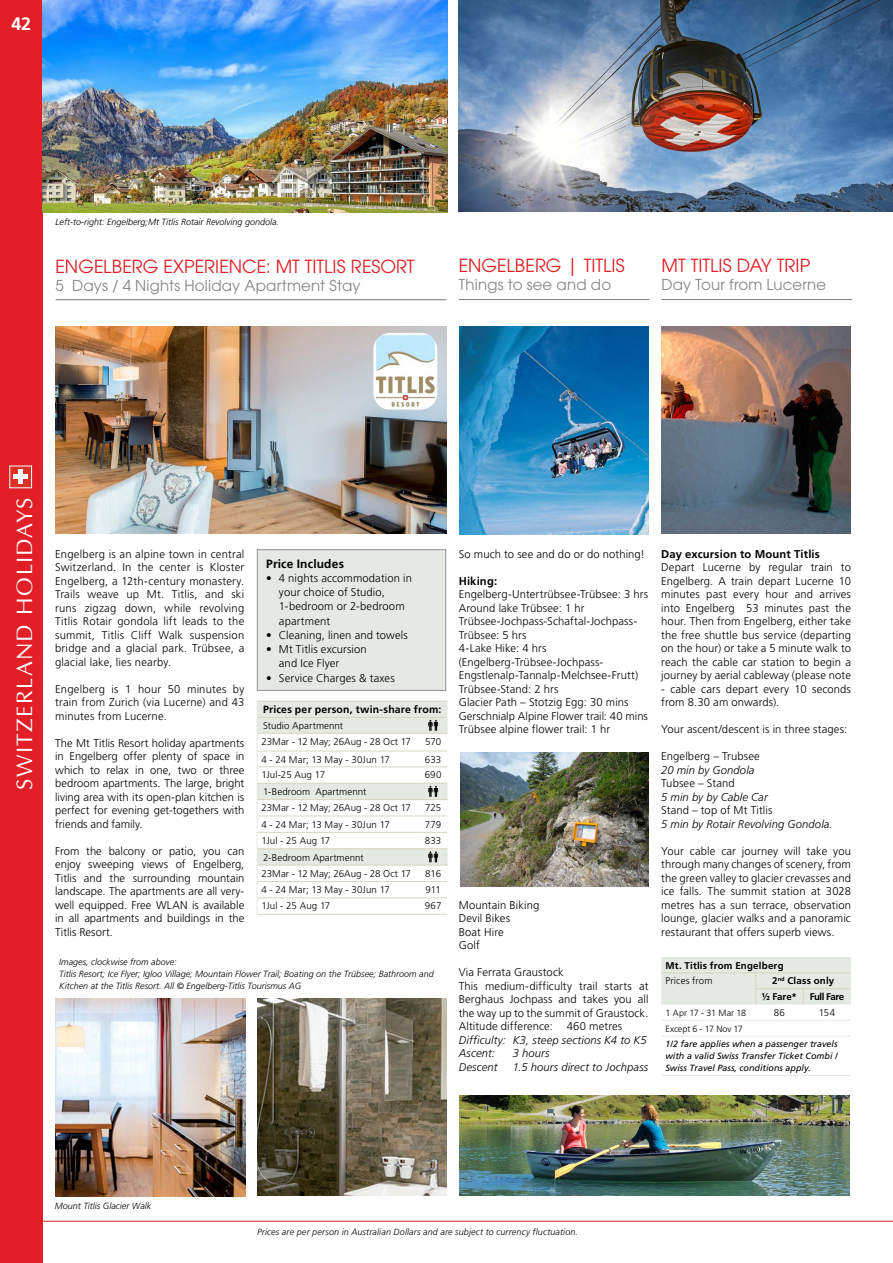
<style>
.page{position:relative;width:893px;height:1263px;background:#fff}
.page>*{position:absolute;margin:0;border:0;box-sizing:border-box;transform-origin:0 0}
.t1{font:22.5px "Optima";letter-spacing:.055em;color:#fff}
.t2{font:18px "ITC Avant Garde Pro";color:#e21f26}
.t3{font:700 18px "Frutiger LT";color:#fff}
.t4{font:15px "ITC Avant Garde Pro";letter-spacing:.015em;color:#868688}
.t5{font:700 12px "Frutiger LT";letter-spacing:.015em;color:#000}
.t6{font:300 11.25px/13.5px "Frutiger LT";letter-spacing:.01em;color:#000}
.t7{font:italic 300 11.25px/13.5px "Frutiger LT";letter-spacing:.01em;color:#000}
.t8{font:700 11.25px "Frutiger LT";letter-spacing:.015em;color:#000}
.t9{font:700 10.5px "Frutiger LT";letter-spacing:.02em;color:#000}
.t10{font:300 9.75px/16px "Frutiger LT";letter-spacing:.005em;color:#000}
.t11{font:700 9.75px/15.8px "Frutiger LT";letter-spacing:.02em;color:#000}
.t12{font:700 9.75px "Frutiger LT";letter-spacing:-.045em;color:#000}
.t13{font:italic 300 9px/12px "Frutiger LT";color:#000}
.t14{font:italic 9px/12px "Frutiger LT";color:#000;text-align:justify}
.t15{font:300 9px "Frutiger LT";letter-spacing:-.005em;color:#000}
</style>
<div class="page">
<hr style="left:0;top:1221px;width:893px;height:1px;background:#cd2027">
<div style="left:0;top:0;width:43px;height:1263px;background:#e21f26"></div>
<div style="left:10px;top:466px;width:22px;height:22px;background:#db3026"></div>
<div style="left:18px;top:470px;width:5px;height:14px;background:#fff"></div>
<hr style="left:13px;top:475px;width:15px;height:4px;background:#fff">
<div style="left:9px;top:465px;width:23px;height:23px;border:1px solid #fff"></div>
<div style="left:257px;top:550px;width:189px;height:140px;background:#e4e9e3"></div>
<div style="left:257px;top:549px;width:189px;height:142px;border:1px solid #939598"></div>
<hr style="left:56px;top:299px;width:390px;height:1px;background:#808285">
<img style="left:55px;top:998px;width:190px;height:198px">
<img style="left:257px;top:998px;width:189px;height:197px">
<img style="left:55px;top:326px;width:391px;height:207px">
<img style="left:662px;top:326px;width:189px;height:207px">
<img style="left:459px;top:326px;width:190px;height:208px">
<img style="left:373px;top:333px;width:64px;height:77px">
<svg style="left:257px;top:701px;width:191px;height:214px"></svg>
<hr style="left:661px;top:299px;width:191px;height:1px;background:#808285">
<hr style="left:459px;top:299px;width:190px;height:1px;background:#808285">
<img style="left:43px;top:0;width:404px;height:213px">
<img style="left:459px;top:0;width:434px;height:211px">
<img style="left:460px;top:752px;width:188px;height:134px">
<img style="left:459px;top:1095px;width:390px;height:100px">
<hr style="left:661px;top:1020px;width:95px;height:1px;background:#e4e9e3">
<hr style="left:756px;top:1020px;width:47px;height:1px;background:#e4e9e3">
<hr style="left:803px;top:1020px;width:48px;height:1px;background:#e4e9e3">
<hr style="left:661px;top:1036px;width:95px;height:1px;background:#e4e9e3">
<hr style="left:756px;top:1036px;width:47px;height:1px;background:#e4e9e3">
<hr style="left:803px;top:1036px;width:48px;height:1px;background:#e4e9e3">
<hr style="left:661px;top:1075px;width:95px;height:1px;background:#e4e9e3">
<hr style="left:756px;top:1075px;width:47px;height:1px;background:#e4e9e3">
<hr style="left:803px;top:1075px;width:48px;height:1px;background:#e4e9e3">
<div style="left:661px;top:957px;width:190px;height:47px;background:#e4e9e3"></div>
<h2 class="t3" style="left:12px;top:13px;width:21px">42</h2>
<p class="t13" style="left:56px;top:216px;width:225px">Left-to-right: Engelberg;Mt Titlis Rotair Revolving gondola.</p>
<h2 class="t2" style="left:56px;top:255px;width:361px">ENGELBERG EXPERIENCE: MT TITLIS RESORT</h2>
<h3 class="t4" style="left:56px;top:276px;width:306px">5 Days / 4 Nights Holiday Apartment Stay</h3>
<h2 class="t2" style="left:459px;top:255px;width:167px">ENGELBERG | TITLIS</h2>
<h3 class="t4" style="left:459px;top:276px;width:154px">Things to see and do</h3>
<h2 class="t2" style="left:661px;top:255px;width:151px">MT TITLIS DAY TRIP</h2>
<h3 class="t4" style="left:661px;top:276px;width:166px">Day Tour from Lucerne</h3>
<h1 class="t1" style="left:11px;top:790px;width:293px;rotate:-90deg">SWITZERLAND HOLIDAYS</h1>
<p class="t6" style="left:55px;top:547px;width:191px;text-align:justify">Engelberg is an alpine town in central Switzerland. In the center is Kloster Engelberg, a 12th-century monastery.<br>Trails weave up Mt. Titlis, and ski runs zigzag down, while revolving Titlis Rotair gondola lift leads to the summit, Titlis Cliff Walk suspension bridge and a glacial park. Trübsee, a glacial lake, lies nearby.</p>
<p class="t6" style="left:55px;top:682px;width:191px;text-align:justify">Engelberg is 1 hour 50 minutes by train from Zurich (via Lucerne) and 43 minutes from Lucerne.</p>
<p class="t6" style="left:55px;top:736px;width:191px;text-align:justify">The Mt Titlis Resort holiday apartments in Engelberg offer plenty of space in which to relax in one, two or three bedroom apartments. The large, bright living area with its open-plan kitchen is perfect for evening get-togethers with friends and family.</p>
<p class="t6" style="left:55px;top:844px;width:191px;text-align:justify">From the balcony or patio, you can enjoy sweeping views of Engelberg, Titlis and the surrounding mountain landscape. The apartments are all very&shy;well equipped. Free WLAN is available in all apartments and buildings in the Titlis Resort.</p>
<p class="t8" style="left:661px;top:547px;width:160px">Day excursion to Mount Titlis</p>
<p class="t6" style="left:661px;top:561px;width:191px;text-align:justify">Depart Lucerne by regular train to Engelberg. A train depart Lucerne 10 minutes past every hour and arrives into Engelberg 53 minutes past the hour. Then from Engelberg, either take the free shuttle bus service (departing on the hour) or take a 5 minute walk to reach the cable car station to begin a journey by aerial cableway (please note</p>
<p class="t6" style="left:661px;top:682px;width:191px">- cable cars depart every 10 seconds from 8.30 am onwards).</p>
<p class="t6" style="left:661px;top:723px;width:187px">Your ascent/descent is in three stages:</p>
<p class="t6" style="left:661px;top:750px;width:100px">Engelberg – Trubsee</p>
<p class="t7" style="left:661px;top:763px;width:95px">20 min by Gondola</p>
<p class="t6" style="left:661px;top:777px;width:75px">Tubsee – Stand</p>
<p class="t7" style="left:661px;top:790px;width:108px">5 min by by Cable Car</p>
<p class="t6" style="left:661px;top:804px;width:113px">Stand – top of Mt Titlis</p>
<p class="t7" style="left:661px;top:817px;width:173px">5 min by Rotair Revolving Gondola.</p>
<p class="t6" style="left:661px;top:844px;width:191px;text-align:justify">Your cable car journey will take you through many changes of scenery, from the green valley to glacier crevasses and ice falls. The summit station at 3028 metres has a sun terrace, observation lounge, glacier walks and a panoramic restaurant that offers superb views.</p>
<p class="t6" style="left:459px;top:547px;width:188px">So much to see and do or do nothing!</p>
<p class="t8" style="left:459px;top:574px;width:40px">Hiking:</p>
<p class="t6" style="left:459px;top:588px;width:191px">Engelberg-Untertrübsee-Trübsee: 3 hrs<br>Around lake Trübsee: 1 hr<br>Trübsee-Jochpass-Schaftal-Jochpass-<br>Trübsee: 5 hrs<br>4-Lake Hike: 4 hrs (Engelberg-Trübsee-Jochpass-<br>Engstlenalp-Tannalp-Melchsee-Frutt)<br>Trübsee-Stand: 2 hrs<br>Glacier Path – Stotzig Egg: 30 mins<br>Gerschnialp Alpine Flower trail: 40 mins<br>Trübsee alpine flower trail: 1 hr</p>
<p class="t5" style="left:266px;top:556px;width:79px">Price Includes</p>
<p class="t6" style="left:279px;top:571px;width:135px;line-height:14.2px;text-indent:-13px">• 4 nights accommodation in your choice of Studio,<br>1-bedroom or 2-bedroom apartment</p>
<p class="t6" style="left:266px;top:628px;width:143px">• Cleaning, linen and towels</p>
<p class="t6" style="left:279px;top:642px;width:89px;line-height:14.2px;text-indent:-13px">• Mt Titlis excursion and Ice Flyer</p>
<p class="t6" style="left:266px;top:671px;width:130px">• Service Charges &amp; taxes</p>
<p class="t9" style="left:263px;top:703px;width:180px">Prices per person, twin-share from:</p>
<p class="t10" style="left:261px;top:718px;width:151px">Studio Apartmennt<br>23Mar - 12 May; 26Aug - 28 Oct 17</p>
<p class="t10" style="left:425px;top:734px;width:18px">570</p>
<p class="t10" style="left:261px;top:751px;width:130px">4 - 24 Mar; 13 May - 30Jun 17</p>
<p class="t10" style="left:425px;top:751px;width:18px">633</p>
<p class="t10" style="left:261px;top:767px;width:65px">1Jul-25 Aug 17</p>
<p class="t10" style="left:425px;top:767px;width:18px">690</p>
<p class="t10" style="left:261px;top:784px;width:151px">1-Bedroom Apartmennt<br>23Mar - 12 May; 26Aug - 28 Oct 17</p>
<p class="t10" style="left:425px;top:800px;width:18px">725</p>
<p class="t10" style="left:261px;top:816px;width:130px">4 - 24 Mar; 13 May - 30Jun 17</p>
<p class="t10" style="left:425px;top:816px;width:18px">779</p>
<p class="t10" style="left:261px;top:833px;width:71px">1Jul - 25 Aug 17</p>
<p class="t10" style="left:425px;top:833px;width:18px">833</p>
<p class="t10" style="left:261px;top:849px;width:151px">2-Bedroom Apartmennt<br>23Mar - 12 May; 26Aug - 28 Oct 17</p>
<p class="t10" style="left:425px;top:865px;width:17px">816</p>
<p class="t10" style="left:261px;top:882px;width:130px">4 - 24 Mar; 13 May - 30Jun 17</p>
<p class="t10" style="left:425px;top:882px;width:17px">911</p>
<p class="t10" style="left:261px;top:898px;width:71px">1Jul - 25 Aug 17</p>
<p class="t10" style="left:425px;top:898px;width:18px">967</p>
<p class="t6" style="left:459px;top:898px;width:82px">Mountain Biking<br>Devil Bikes<br>Boat Hire<br>Golf</p>
<p class="t6" style="left:459px;top:966px;width:191px">Via Ferrata Graustock<br>This medium-difficulty trail starts at Berghaus Jochpass and takes you all the way up to the summit of Graustock.<br>Altitude difference: 460 metres</p>
<p class="t7" style="left:459px;top:1033px;width:190px">Difficulty: K3, steep sections K4 to K5<br>Ascent:</p>
<p class="t13" style="left:59px;top:956px;width:376px">Images, clockwise from above:<br>Titlis Resort; Ice Flyer; Igloo Village; Mountain Flower Trail; Boating on the Trübsee; Bathroom and<br>Kitchen at the Titlis Resort. All © Engelberg-Titlis Tourismus AG</p>
<p class="t11" style="left:665px;top:957px;width:120px">Mt. Titlis from Engelberg</p>
<p class="t10" style="left:665px;top:973px;width:49px">Prices from</p>
<p class="t11" style="left:762px;top:973px;width:74px;text-indent:10px">2<sup>nd</sup> Class only ½ Fare*</p>
<p class="t12" style="left:810px;top:991px;width:36px">Full Fare</p>
<p class="t15" style="left:665px;top:1007px;width:82px">1 Apr 17 - 31 Mar 18</p>
<p class="t10" style="left:774px;top:1005px;width:13px">86</p>
<p class="t10" style="left:819px;top:1005px;width:18px">154</p>
<p class="t15" style="left:665px;top:1023px;width:79px">Except 6 - 17 Nov 17</p>
<p class="t14" style="left:665px;top:1038px;width:174px">1/2 fare applies when a passenger travels with a valid Swiss Transfer Ticket Combi / Swiss Travel Pass, conditions apply.</p>
<p class="t7" style="left:513px;top:1047px;width:38px">3 hours</p>
<p class="t7" style="left:459px;top:1060px;width:40px">Descent</p>
<p class="t7" style="left:513px;top:1060px;width:137px">1.5 hours direct to Jochpass</p>
<p class="t13" style="left:55px;top:1200px;width:98px">Mount Titlis Glacier Walk</p>
<p class="t13" style="left:257px;top:1226px;width:322px">Prices are per person in Australian Dollars and are subject to currency fluctuation.</p>
</div>
